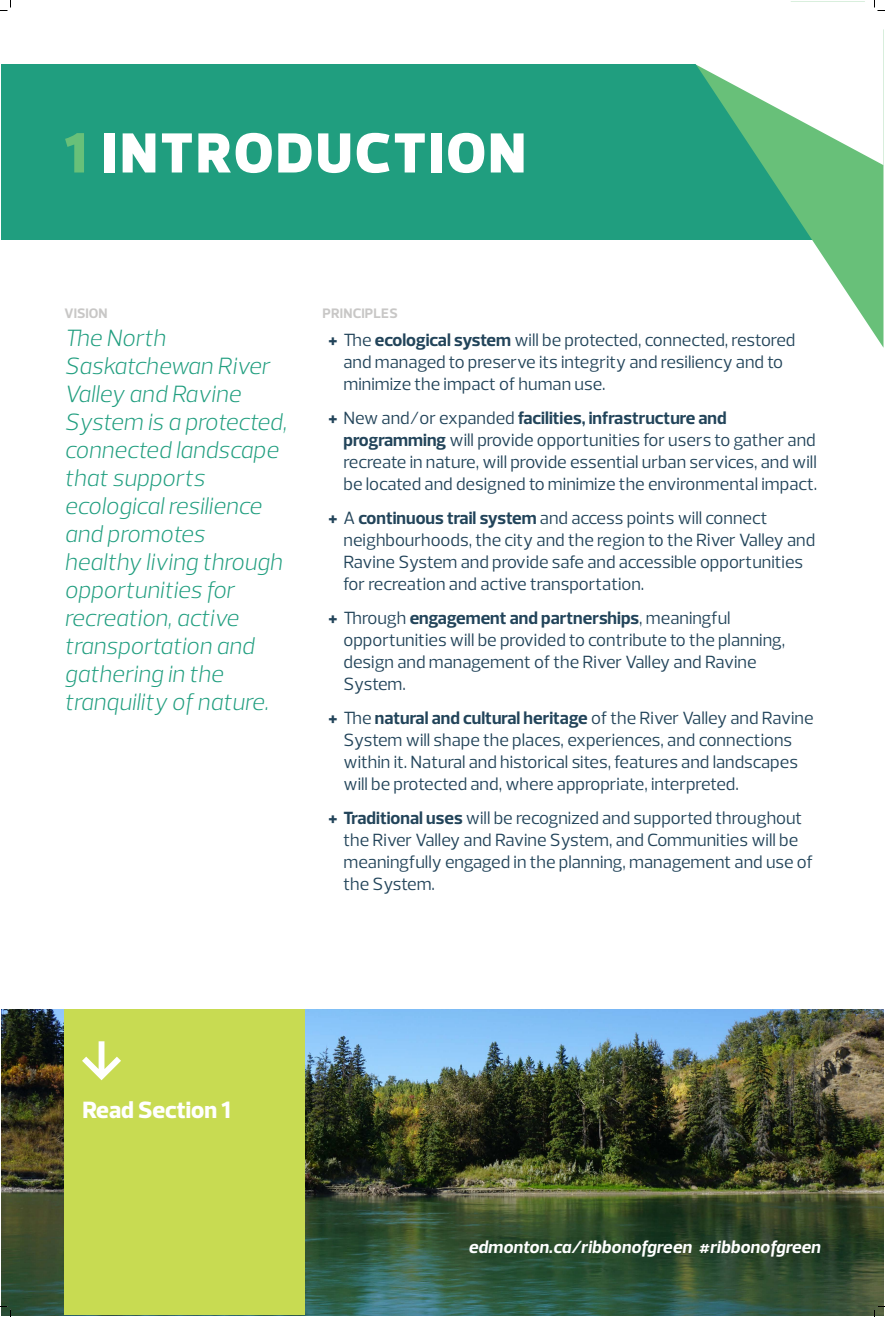
<style>
.page{position:relative;width:885px;height:1317px;background:#fff}
.page>*{position:absolute;margin:0;border:0;box-sizing:border-box;transform-origin:0 0}
._1_Page_Title__White{font:900 57.5px "Prelo";letter-spacing:.04em;color:#fff}
.Special__Extra_Large{font:italic 300 24px/28px "Prelo";color:#209e7f}
._2_Section_Header{font:800 24px "Prelo";color:#fff}
.t1{font:18px/22px "Prelo";color:#22445a}
.Website{font:italic 700 18px "Prelo";letter-spacing:.01em;color:#fff}
._5_Header{font:700 14px "Prelo";letter-spacing:.01em;color:#c8c7c6}
.s1{color:#68c079}
.s2{font-weight:800}
.s3{font-weight:700}
</style>
<div class="page">
<img style="left:2px;top:1010px;width:882px;height:306px">
<div style="left:64px;top:1010px;width:241px;height:306px;background:#c8db52"></div>
<div style="left:2px;top:64px;width:882px;height:176px;background:#209e7f"></div>
<svg style="left:762px;top:165px;width:122px;height:183px;fill:#68c07f"></svg>
<svg style="left:82px;top:1041px;width:39px;height:39px"></svg>
<svg style="left:0;top:0;width:11px;height:11px"></svg>
<svg style="left:0;top:1306px;width:11px;height:11px"></svg>
<svg style="left:695px;top:0;width:190px;height:165px"></svg>
<svg style="left:874px;top:1306px;width:11px;height:11px"></svg>
<p class="_1_Page_Title__White" style="left:64px;top:118px;width:463px"><span class="s1">1</span> INTRODUCTION</p>
<p class="_5_Header" style="left:65px;top:305px;width:44px">VISION</p>
<p class="Special__Extra_Large" style="left:64px;top:324px;width:224px">The North<br>Saskatchewan River<br>Valley and Ravine<br>System is a protected, connected landscape that supports ecological resilience and promotes healthy living through opportunities for recreation, active transportation and gathering in the tranquility of nature.</p>
<p class="_5_Header" style="left:323px;top:305px;width:77px">PRINCIPLES</p>
<p class="t1" style="left:343px;top:329px;width:453px;text-indent:-15px"><span class="s2">+</span> The <span class="s3">ecological system</span> will be protected, connected, restored and managed to preserve its integrity and resiliency and to minimize the impact of human use.</p>
<p class="t1" style="left:343px;top:407px;width:475px;text-indent:-15px"><span class="s2">+</span> New and/or expanded <span class="s3">facilities, infrastructure and programming</span> will provide opportunities for users to gather and recreate in nature, will provide essential urban services, and will be located and designed to minimize the environmental impact.</p>
<p class="t1" style="left:343px;top:507px;width:473px;text-indent:-15px"><span class="s2">+</span> A <span class="s3">continuous trail system</span> and access points will connect neighbourhoods, the city and the region to the River Valley and Ravine System and provide safe and accessible opportunities for recreation and active transportation.</p>
<p class="t1" style="left:343px;top:607px;width:443px;text-indent:-15px"><span class="s2">+</span> Through <span class="s3">engagement and partnerships</span>, meaningful opportunities will be provided to contribute to the planning, design and management of the River Valley and Ravine System.</p>
<p class="t1" style="left:343px;top:707px;width:472px;text-indent:-15px"><span class="s2">+</span> The <span class="s3">natural and cultural heritage</span> of the River Valley and Ravine System will shape the places, experiences, and connections within it. Natural and historical sites, features and landscapes will be protected and, where appropriate, interpreted.</p>
<p class="t1" style="left:343px;top:807px;width:471px;text-indent:-15px"><span class="s2">+</span> <span class="s3">Traditional uses</span> will be recognized and supported throughout the River Valley and Ravine System, and Communities will be meaningfully engaged in the planning, management and use of the System.</p>
<p class="_2_Section_Header" style="left:82px;top:1095px;width:150px">Read Section 1</p>
<p class="Website" style="left:469px;top:1235px;width:353px">edmonton.ca/ribbonofgreen #ribbonofgreen</p>
</div>
